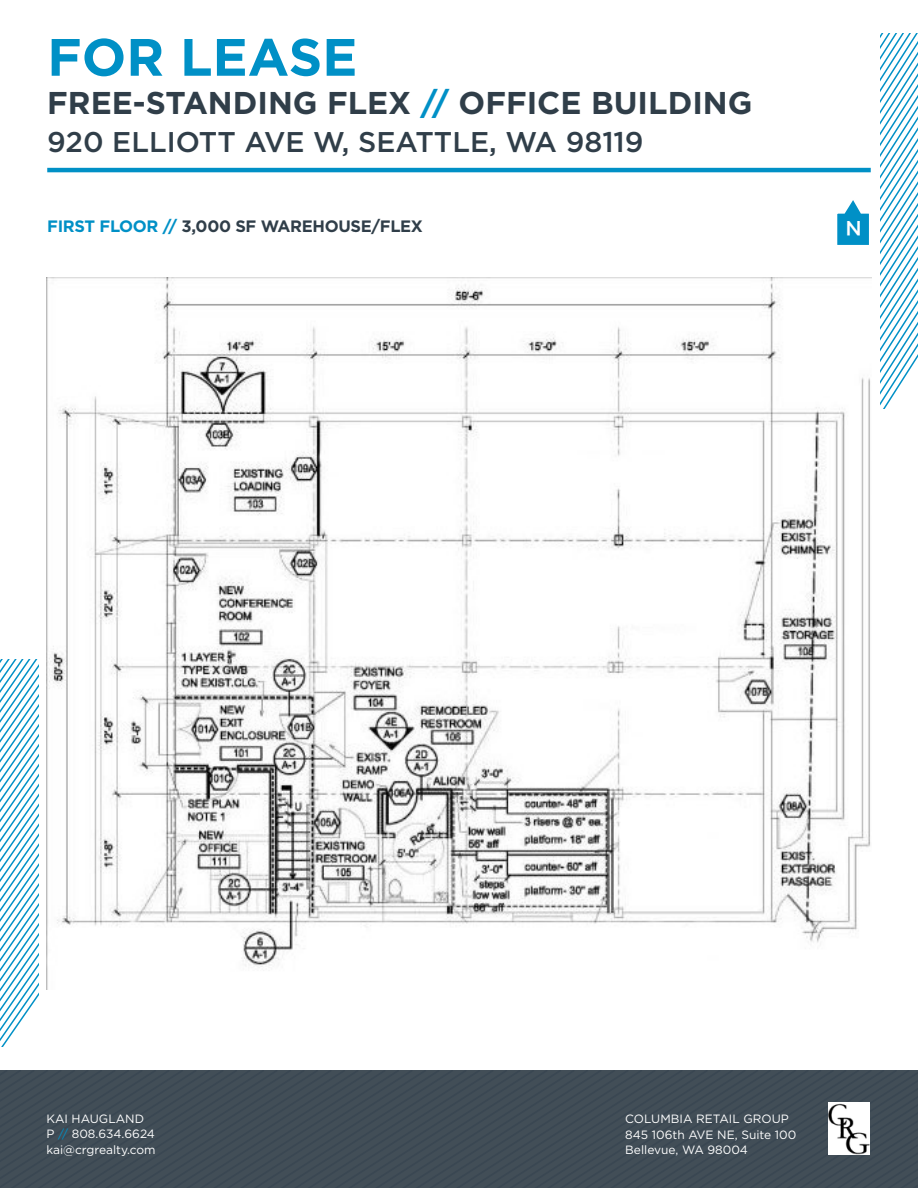
<style>
.page{position:relative;width:918px;height:1188px;background:#fff}
.page>*{position:absolute;margin:0;border:0;box-sizing:border-box;transform-origin:0 0}
.t1{font:700 52.5px "Gotham";color:#0090c6}
.t2{font:700 31.5px "Gotham";color:#303e49}
.t3{font:500 28.5px "Gotham";color:#303e49}
.t4{font:500 20.7px "Gotham";color:#fff}
.t5{font:700 16.5px "Gotham";letter-spacing:-.02em;color:#303e49}
.t6{font:12px/15.5px "Gotham";color:#fff}
.s1{color:#0090c6}
</style>
<div class="page">
<div style="left:0;top:1070px;width:918px;height:118px;background:#424e57"></div>
<svg style="left:880px;top:34px;width:38px;height:375px"></svg>
<img style="left:829px;top:1102px;width:40px;height:52px">
<svg style="left:0;top:660px;width:39px;height:386px"></svg>
<hr style="left:47px;top:168px;width:824px;height:4px;background:#0090c6">
<img style="left:47px;top:278px;width:825px;height:711px">
<svg style="left:837px;top:200px;width:32px;height:45px"></svg>
<h1 class="t1" style="left:47px;top:22px;width:312px">FOR LEASE</h1>
<h2 class="t2" style="left:47px;top:82px;width:707px">FREE-STANDING FLEX <span class="s1">//</span> OFFICE BUILDING</h2>
<h3 class="t3" style="left:47px;top:124px;width:598px">920 ELLIOTT AVE W, SEATTLE, WA 98119</h3>
<h3 class="t5" style="left:47px;top:215px;width:377px"><span class="s1">FIRST FLOOR //</span> 3,000 SF WAREHOUSE/FLEX</h3>
<h3 class="t4" style="left:862px;top:241px;width:18px;rotate:-180deg">N</h3>
<p class="t6" style="left:46px;top:1111px;width:111px">KAI HAUGLAND<br>P <span class="s1">//</span> 808.634.6624 kai@crgrealty.com</p>
<p class="t6" style="left:625px;top:1111px;width:173px">COLUMBIA RETAIL GROUP<br>845 106th AVE NE, Suite 100<br>Bellevue, WA 98004</p>
</div>
